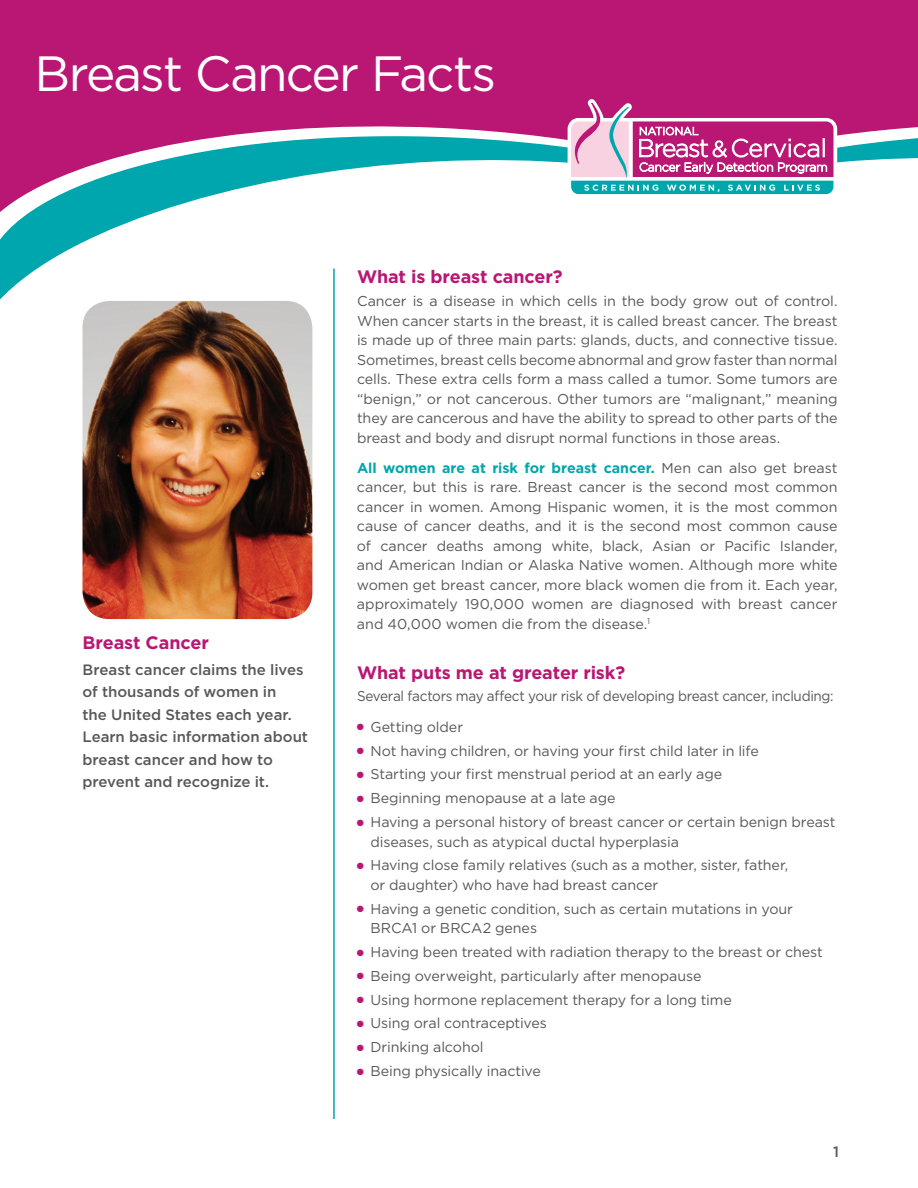
<style>
.page{position:relative;width:918px;height:1188px;background:#fff}
.page>*{position:absolute;margin:0;border:0;box-sizing:border-box;transform-origin:0 0}
.t1{font:49.5px "Gotham";letter-spacing:-.035em;color:#fff}
.t2{font:700 18px "Gotham";letter-spacing:-.005em;color:#ba1673}
.t3{font:500 15px/22.5px "Gotham";color:#57585a}
.t4{font:14.25px/19.5px "Gotham";letter-spacing:-.005em;color:#57585a}
.t5{font:14.25px "Gotham";letter-spacing:-.005em;color:#57585a;scale:.95 1}
.t6{font:700 14.25px "Gotham";letter-spacing:-.005em;color:#00a6ad}
.s1{color:#ba1673}
</style>
<div class="page">
<div style="left:0;top:0;width:918px;height:126px;background:#ba1673"></div>
<svg style="left:0;top:126px;width:918px;height:175px"></svg>
<svg style="left:568px;top:100px;width:269px;height:98px"></svg>
<hr style="left:333px;top:268px;width:2px;height:851px;background:#00a6ad">
<img style="left:82px;top:301px;width:230px;height:318px">
<h1 class="t1" style="left:35px;top:46px;width:463px">Breast Cancer Facts</h1>
<h2 class="t2" style="left:82px;top:632px;width:128px">Breast Cancer</h2>
<p class="t3" style="left:82px;top:658px;width:227px">Breast cancer claims the lives of thousands of women in<br>the United States each year.<br>Learn basic information about breast cancer and how to prevent and recognize it.</p>
<h2 class="t2" style="left:357px;top:267px;width:207px">What is breast cancer?</h2>
<p class="t4" style="left:357px;top:291px;width:482px;text-align:justify">Cancer is a disease in which cells in the body grow out of control.<br>When cancer starts in the breast, it is called breast cancer. The breast is made up of three main parts: glands, ducts, and connective tissue.<br>Sometimes, breast cells become abnormal and grow faster than normal cells. These extra cells form a mass called a tumor. Some tumors are “benign,” or not cancerous. Other tumors are “malignant,” meaning they are cancerous and have the ability to spread to other parts of the breast and body and disrupt normal functions in those areas.</p>
<h3 class="t6" style="left:357px;top:460px;width:300px">All women are at risk for breast cancer.</h3>
<p class="t4" style="left:357px;top:458px;width:482px;text-align:justify;text-indent:305px">Men can also get breast cancer, but this is rare. Breast cancer is the second most common cancer in women. Among Hispanic women, it is the most common cause of cancer deaths, and it is the second most common cause of cancer deaths among white, black, Asian or Pacific Islander, and American Indian or Alaska Native women. Although more white women get breast cancer, more black women die from it. Each year, approximately 190,000 women are diagnosed with breast cancer and 40,000 women die from the disease.<sup>1</sup></p>
<h2 class="t2" style="left:357px;top:662px;width:270px">What puts me at greater risk?</h2>
<p class="t5" style="left:357px;top:689px;width:503px">Several factors may affect your risk of developing breast cancer, including:</p>
<p class="t4" style="left:357px;top:717px;width:108px"><span class="s1">●</span> Getting older</p>
<p class="t4" style="left:357px;top:741px;width:403px"><span class="s1">●</span> Not having children, or having your first child later in life</p>
<p class="t4" style="left:357px;top:764px;width:367px"><span class="s1">●</span> Starting your first menstrual period at an early age</p>
<p class="t4" style="left:357px;top:788px;width:260px"><span class="s1">●</span> Beginning menopause at a late age</p>
<p class="t4" style="left:370px;top:812px;width:467px;text-indent:-13px"><span class="s1">●</span> Having a personal history of breast cancer or certain benign breast diseases, such as atypical ductal hyperplasia</p>
<p class="t4" style="left:370px;top:855px;width:419px;text-indent:-13px"><span class="s1">●</span> Having close family relatives (such as a mother, sister, father, or daughter) who have had breast cancer</p>
<p class="t4" style="left:370px;top:899px;width:424px;text-indent:-13px"><span class="s1">●</span> Having a genetic condition, such as certain mutations in your<br>BRCA1 or BRCA2 genes</p>
<p class="t4" style="left:357px;top:942px;width:467px"><span class="s1">●</span> Having been treated with radiation therapy to the breast or chest</p>
<p class="t4" style="left:357px;top:966px;width:346px"><span class="s1">●</span> Being overweight, particularly after menopause</p>
<p class="t4" style="left:357px;top:990px;width:376px"><span class="s1">●</span> Using hormone replacement therapy for a long time</p>
<p class="t4" style="left:357px;top:1013px;width:191px"><span class="s1">●</span> Using oral contraceptives</p>
<p class="t4" style="left:357px;top:1037px;width:128px"><span class="s1">●</span> Drinking alcohol</p>
<p class="t4" style="left:357px;top:1061px;width:185px"><span class="s1">●</span> Being physically inactive</p>
<p class="t3" style="left:833px;top:1140px;width:7px">1</p>
</div>
